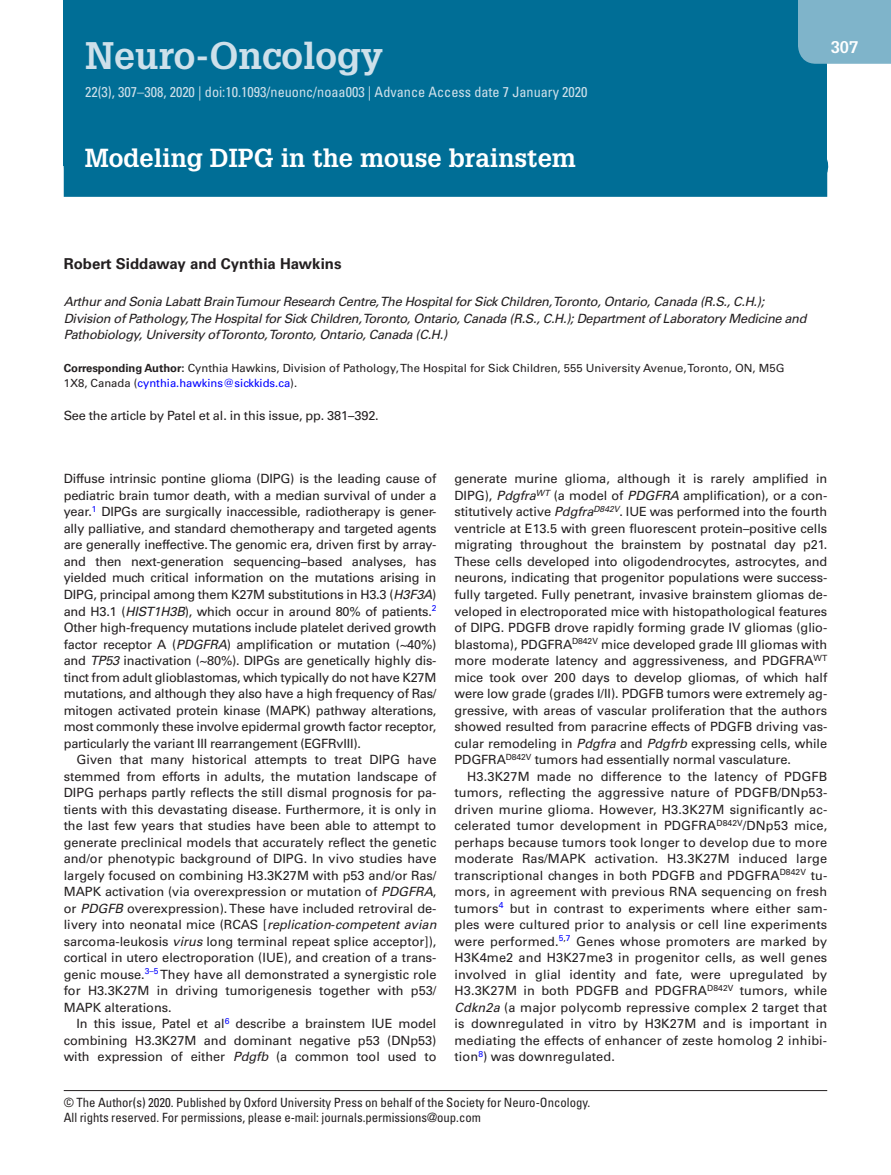
<style>
.page{position:relative;width:891px;height:1175px;background:#fff}
.page>*{position:absolute;margin:0;border:0;box-sizing:border-box;transform-origin:0 0}
.t1{font:700 37.5px "Glypha LT Std";color:#cee0ea}
.t2{font:700 25.5px "Glypha LT Std";color:#fff}
.t3{font:700 16.5px "Glypha LT Std";color:#fff}
.t4{font:700 15px "Univers LT Std";color:#231f20}
.t5{font:condensed 14.25px "Univers LT Std";color:#cee0ea}
.t6{font:12.75px/16.5px "Univers LT Std";letter-spacing:-.005em;color:#231f20;text-align:justify}
.t7{font:italic 12.75px/16.5px "Univers LT Std";letter-spacing:-.025em;color:#231f20}
.t8{font:condensed 12.75px/15px "Univers LT Std";color:#231f20}
.t9{font:11.25px/15px "Univers LT Std";color:#231f20}
.s1{font-weight:700}
.s2{color:#00f}
.s3{font-style:italic}
</style>
<div class="page">
<div style="left:64px;top:0;width:763px;height:166px;background:#006e96"></div>
<div style="left:798px;top:0;width:93px;height:64px;background:#7fb4ca"></div>
<hr style="left:64px;top:1090px;width:763px;height:1px;background:#231f20">
<div style="left:64px;top:164px;width:763px;height:33px;background:#006e96"></div>
<h1 class="t1" style="left:85px;top:32px;width:299px">Neuro-Oncology</h1>
<p class="t5" style="left:85px;top:83px;width:504px">22(3), 307–308, 2020 | doi:10.1093/neuonc/noaa003 | Advance Access date 7 January 2020</p>
<h2 class="t2" style="left:85px;top:142px;width:493px">Modeling DIPG in the mouse brainstem</h2>
<p class="t3" style="left:831px;top:37px;width:29px">307</p>
<p class="t4" style="left:64px;top:255px;width:279px">Robert Siddaway and Cynthia Hawkins</p>
<p class="t7" style="left:64px;top:294px;width:744px">Arthur and Sonia Labatt Brain Tumour Research Centre, The Hospital for Sick Children, Toronto, Ontario, Canada (R.S., C.H.);<br>Division of Pathology, The Hospital for Sick Children, Toronto, Ontario, Canada (R.S., C.H.); Department of Laboratory Medicine and<br>Pathobiology, University of Toronto, Toronto, Ontario, Canada (C.H.)</p>
<p class="t9" style="left:64px;top:360px;width:722px"><span class="s1">Corresponding Author:</span> Cynthia Hawkins, Division of Pathology, The Hospital for Sick Children, 555 University Avenue, Toronto, ON, M5G<br>1X8, Canada (<span class="s2">cynthia.hawkins@sickkids.ca</span>).</p>
<p class="t6" style="left:64px;top:408px;width:317px">See the article by Patel et al. in this issue, pp. 381–392.</p>
<p class="t6" style="left:64px;top:471px;width:374px">Diffuse intrinsic pontine glioma (DIPG) is the leading cause of pediatric brain tumor death, with a median survival of under a year.<sup>1</sup> DIPGs are surgically inaccessible, radiotherapy is gener&shy;ally palliative, and standard chemotherapy and targeted agents are generally ineffective. The genomic era, driven first by array&shy;and then next-generation sequencing–based analyses, has yielded much critical information on the mutations arising in DIPG, principal among them K27M substitutions in H3.3 (<span class="s3">H3F3A</span>) and H3.1 (<span class="s3">HIST1H3B</span>), which occur in around 80% of patients.<sup>2<br></sup>Other high-frequency mutations include platelet derived growth factor receptor A (<span class="s3">PDGFRA</span>) amplification or mutation (~40%) and <span class="s3">TP53</span> inactivation (~80%). DIPGs are genetically highly dis&shy;tinct from adult glioblastomas, which typically do not have K27M mutations, and although they also have a high frequency of Ras/ mitogen activated protein kinase (MAPK) pathway alterations, most commonly these involve epidermal growth factor receptor, particularly the variant III rearrangement (EGFRvIII).</p>
<p class="t6" style="left:64px;top:751px;width:374px;text-indent:13px">Given that many historical attempts to treat DIPG have stemmed from efforts in adults, the mutation landscape of DIPG perhaps partly reflects the still dismal prognosis for pa&shy;tients with this devastating disease. Furthermore, it is only in the last few years that studies have been able to attempt to generate preclinical models that accurately reflect the genetic and/or phenotypic background of DIPG. In vivo studies have largely focused on combining H3.3K27M with p53 and/or Ras/ MAPK activation (via overexpression or mutation of <span class="s3">PDGFRA</span>, or <span class="s3">PDGFB</span> overexpression). These have included retroviral de&shy;livery into neonatal mice (RCAS [<span class="s3">replication</span>-<span class="s3">competent avian </span>sarcoma-leukosis <span class="s3">virus</span> long terminal repeat splice acceptor]), cortical in utero electroporation (IUE), and creation of a trans&shy;genic mouse.<sup>3–5</sup> They have all demonstrated a synergistic role for H3.3K27M in driving tumorigenesis together with p53/ MAPK alterations.</p>
<p class="t6" style="left:64px;top:1015px;width:374px;text-indent:13px">In this issue, Patel et al<sup>6</sup> describe a brainstem IUE model combining H3.3K27M and dominant negative p53 (DNp53) with expression of either <span class="s3">Pdgfb</span> (a common tool used to</p>
<p class="t6" style="left:454px;top:471px;width:374px">generate murine glioma, although it is rarely amplified in DIPG), <span class="s3">Pdgfra</span><sup>WT</sup> (a model of <span class="s3">PDGFRA</span> amplification), or a con&shy;stitutively active <span class="s3">Pdgfra</span><sup>D842V</sup>. IUE was performed into the fourth ventricle at E13.5 with green fluorescent protein–positive cells migrating throughout the brainstem by postnatal day p21.<br>These cells developed into oligodendrocytes, astrocytes, and neurons, indicating that progenitor populations were success&shy;fully targeted. Fully penetrant, invasive brainstem gliomas de&shy;veloped in electroporated mice with histopathological features of DIPG. PDGFB drove rapidly forming grade IV gliomas (glio&shy;blastoma), PDGFRA<sup>D842V</sup> mice developed grade III gliomas with more moderate latency and aggressiveness, and PDGFRA<sup>WT </sup>mice took over 200 days to develop gliomas, of which half were low grade (grades I/II). PDGFB tumors were extremely ag&shy;gressive, with areas of vascular proliferation that the authors showed resulted from paracrine effects of PDGFB driving vas&shy;cular remodeling in <span class="s3">Pdgfra</span> and <span class="s3">Pdgfrb</span> expressing cells, while PDGFRA<sup>D842V</sup> tumors had essentially normal vasculature.</p>
<p class="t6" style="left:454px;top:768px;width:374px;text-indent:13px">H3.3K27M made no difference to the latency of PDGFB tumors, reflecting the aggressive nature of PDGFB/DNp53- driven murine glioma. However, H3.3K27M significantly ac&shy;celerated tumor development in PDGFRA<sup>D842V</sup>/DNp53 mice, perhaps because tumors took longer to develop due to more moderate Ras/MAPK activation. H3.3K27M induced large transcriptional changes in both PDGFB and PDGFRA<sup>D842V</sup> tu&shy;mors, in agreement with previous RNA sequencing on fresh tumors<sup>4</sup> but in contrast to experiments where either sam&shy;ples were cultured prior to analysis or cell line experiments were performed.<sup>5</sup><sup>,</sup><sup>7</sup> Genes whose promoters are marked by H3K4me2 and H3K27me3 in progenitor cells, as well genes involved in glial identity and fate, were upregulated by H3.3K27M in both PDGFB and PDGFRA<sup>D842V</sup> tumors, while <span class="s3">Cdkn2a</span> (a major polycomb repressive complex 2 target that is downregulated in vitro by H3K27M and is important in mediating the effects of enhancer of zeste homolog 2 inhibi&shy;tion<sup>8</sup>) was downregulated.</p>
<p class="t8" style="left:64px;top:1095px;width:528px">© The Author(s) 2020. Published by Oxford University Press on behalf of the Society for Neuro-Oncology.<br>All rights reserved. For permissions, please e-mail: journals.permissions@oup.com</p>
</div>
